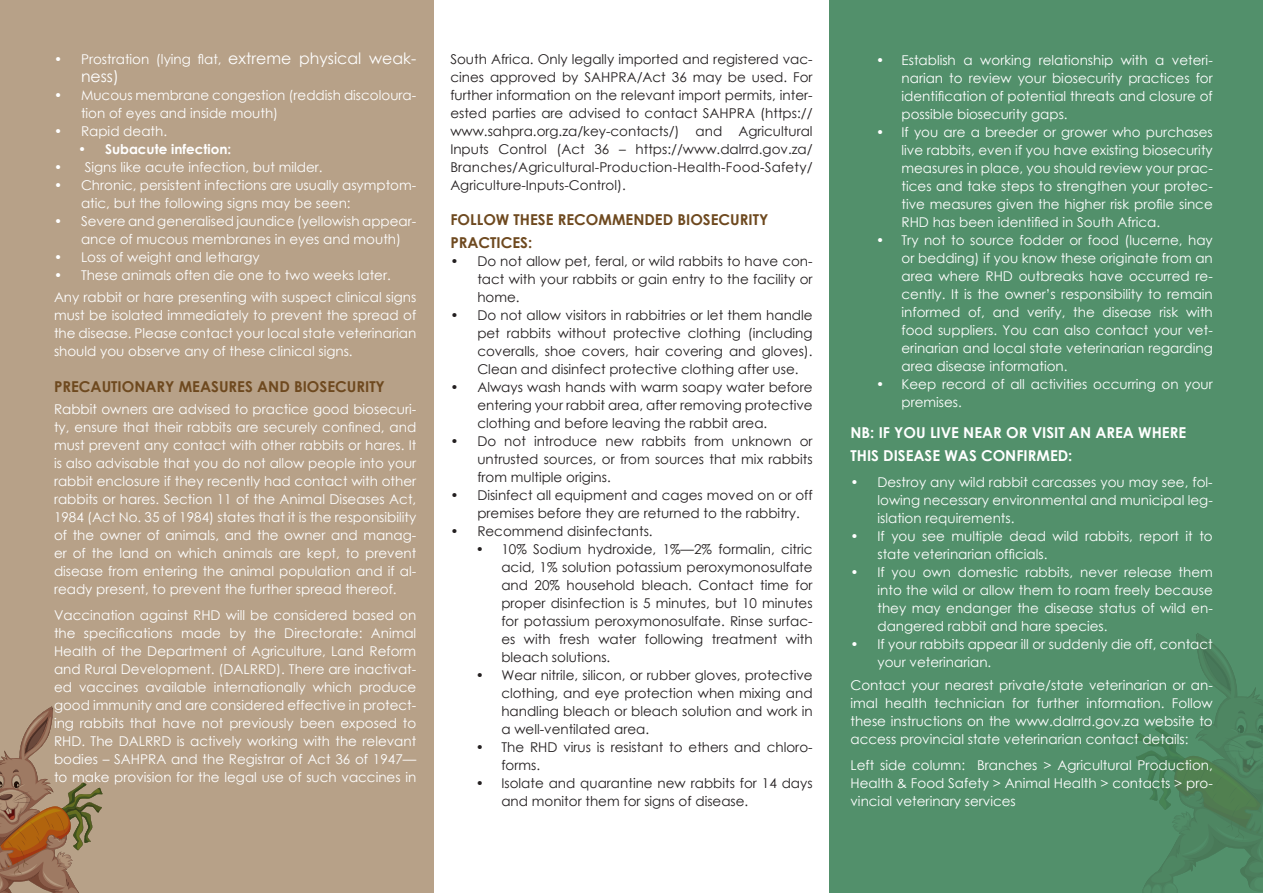
<style>
.page{position:relative;width:1263px;height:893px;background:#fff}
.page>*{position:absolute;margin:0;border:0;box-sizing:border-box;transform-origin:0 0}
.t1{font:15.75px "Century Gothic";color:#fff}
.t2{font:700 15px/22.5px "Century Gothic";color:#6e491f}
.t3{font:700 15px/22.5px "Century Gothic";color:#fff}
.t4{font:13.5px/18px "Century Gothic";color:#fff;text-align:justify}
.t5{font:13.5px/18px "Century Gothic";color:#231f20;text-align:justify}
.t6{font:700 13.5px "Century Gothic";color:#fff}
.s1{font-size:15.75px}
</style>
<div class="page">
<div style="left:0;top:0;width:433px;height:893px;background:#b7a188"></div>
<div style="left:830px;top:0;width:433px;height:893px;background:#52906b"></div>
<svg style="left:0;top:706px;width:103px;height:187px"></svg>
<svg style="left:1135px;top:633px;width:128px;height:260px"></svg>
<p class="t4" style="left:54px;top:50px;width:364px">• Prostration (lying flat, <span class="s1">extreme physical weak-</span></p>
<p class="t1" style="left:81px;top:65px;width:39px">ness)</p>
<p class="t4" style="left:81px;top:86px;width:337px;text-indent:-27px">• Mucous membrane congestion (reddish discoloura&shy;tion of eyes and inside mouth)</p>
<p class="t4" style="left:54px;top:122px;width:115px">• Rapid death.</p>
<p class="t6" style="left:78px;top:139px;width:155px">• Subacute infection:</p>
<p class="t4" style="left:54px;top:158px;width:270px">• Signs like acute infection, but milder.</p>
<p class="t4" style="left:81px;top:176px;width:337px;text-indent:-27px">• Chronic, persistent infections are usually asymptom&shy;atic, but the following signs may be seen:</p>
<p class="t4" style="left:81px;top:212px;width:337px;text-indent:-27px">• Severe and generalised jaundice (yellowish appear&shy;ance of mucous membranes in eyes and mouth)</p>
<p class="t4" style="left:54px;top:248px;width:207px">• Loss of weight and lethargy</p>
<p class="t4" style="left:54px;top:264px;width:364px;line-height:22.2px">• These animals often die one to two weeks later.<br>Any rabbit or hare presenting with suspect clinical signs</p>
<p class="t4" style="left:54px;top:306px;width:364px">must be isolated immediately to prevent the spread of the disease. Please contact your local state veterinarian should you observe any of these clinical signs.</p>
<p class="t2" style="left:54px;top:374px;width:332px">PRECAUTIONARY MEASURES AND BIOSECURITY</p>
<p class="t4" style="left:54px;top:400px;width:364px">Rabbit owners are advised to practice good biosecuri&shy;ty, ensure that their rabbits are securely confined, and must prevent any contact with other rabbits or hares. It is also advisable that you do not allow people into your rabbit enclosure if they recently had contact with other rabbits or hares. Section 11 of the Animal Diseases Act, 1984 (Act No. 35 of 1984) states that it is the responsibility of the owner of animals, and the owner and manag&shy;er of the land on which animals are kept, to prevent disease from entering the animal population and if al&shy;ready present, to prevent the further spread thereof.</p>
<p class="t4" style="left:54px;top:606px;width:364px">Vaccination against RHD will be considered based on the specifications made by the Directorate: Animal Health of the Department of Agriculture, Land Reform and Rural Development. (DALRRD). There are inactivat&shy;ed vaccines available internationally which produce good immunity and are considered effective in protect&shy;ing rabbits that have not previously been exposed to RHD. The DALRRD is actively working with the relevant bodies – SAHPRA and the Registrar of Act 36 of 1947— to make provision for the legal use of such vaccines in</p>
<p class="t5" style="left:450px;top:50px;width:364px">South Africa. Only legally imported and registered vac&shy;cines approved by SAHPRA/Act 36 may be used. For further information on the relevant import permits, inter&shy;ested parties are advised to contact SAHPRA (https:// www.sahpra.org.za/key-contacts/) and Agricultural Inputs Control (Act 36 – https://www.dalrrd.gov.za/ Branches/Agricultural-Production-Health-Food-Safety/ Agriculture-Inputs-Control).</p>
<p class="t2" style="left:450px;top:208px;width:319px">FOLLOW THESE RECOMMENDED BIOSECURITY<br>PRACTICES:</p>
<p class="t5" style="left:477px;top:252px;width:337px;text-indent:-27px">• Do not allow pet, feral, or wild rabbits to have con&shy;tact with your rabbits or gain entry to the facility or home.</p>
<p class="t5" style="left:477px;top:306px;width:337px;text-indent:-27px">• Do not allow visitors in rabbitries or let them handle pet rabbits without protective clothing (including coveralls, shoe covers, hair covering and gloves).<br>Clean and disinfect protective clothing after use.</p>
<p class="t5" style="left:477px;top:378px;width:337px;text-indent:-27px">• Always wash hands with warm soapy water before entering your rabbit area, after removing protective clothing and before leaving the rabbit area.</p>
<p class="t5" style="left:477px;top:432px;width:337px;text-indent:-27px">• Do not introduce new rabbits from unknown or untrusted sources, or from sources that mix rabbits from multiple origins.</p>
<p class="t5" style="left:477px;top:486px;width:337px;text-indent:-27px">• Disinfect all equipment and cages moved on or off premises before they are returned to the rabbitry.</p>
<p class="t5" style="left:450px;top:522px;width:204px">• Recommend disinfectants.</p>
<p class="t5" style="left:501px;top:540px;width:313px;text-indent:-26px">• 10% Sodium hydroxide, 1%—2% formalin, citric acid, 1% solution potassium peroxymonosulfate and 20% household bleach. Contact time for proper disinfection is 5 minutes, but 10 minutes for potassium peroxymonosulfate. Rinse surfac&shy;es with fresh water following treatment with bleach solutions.</p>
<p class="t5" style="left:501px;top:666px;width:313px;text-indent:-26px">• Wear nitrile, silicon, or rubber gloves, protective clothing, and eye protection when mixing and handling bleach or bleach solution and work in a well-ventilated area.</p>
<p class="t5" style="left:501px;top:738px;width:313px;text-indent:-26px">• The RHD virus is resistant to ethers and chloro&shy;forms.</p>
<p class="t5" style="left:501px;top:774px;width:313px;text-indent:-26px">• Isolate and quarantine new rabbits for 14 days and monitor them for signs of disease.</p>
<p class="t4" style="left:901px;top:51px;width:313px;text-indent:-26px">• Establish a working relationship with a veteri&shy;narian to review your biosecurity practices for identification of potential threats and closure of possible biosecurity gaps.</p>
<p class="t4" style="left:901px;top:123px;width:313px;text-indent:-26px">• If you are a breeder or grower who purchases live rabbits, even if you have existing biosecurity measures in place, you should review your prac&shy;tices and take steps to strengthen your protec&shy;tive measures given the higher risk profile since RHD has been identified in South Africa.</p>
<p class="t4" style="left:901px;top:231px;width:313px;text-indent:-26px">• Try not to source fodder or food (lucerne, hay or bedding) if you know these originate from an area where RHD outbreaks have occurred re&shy;cently. It is the owner’s responsibility to remain informed of, and verify, the disease risk with food suppliers. You can also contact your vet&shy;erinarian and local state veterinarian regarding area disease information.</p>
<p class="t4" style="left:901px;top:375px;width:313px;text-indent:-26px">• Keep record of all activities occurring on your premises.</p>
<p class="t3" style="left:850px;top:421px;width:337px">NB: IF YOU LIVE NEAR OR VISIT AN AREA WHERE<br>THIS DISEASE WAS CONFIRMED:</p>
<p class="t4" style="left:877px;top:473px;width:337px;text-indent:-27px">• Destroy any wild rabbit carcasses you may see, fol&shy;lowing necessary environmental and municipal leg&shy;islation requirements.</p>
<p class="t4" style="left:877px;top:527px;width:337px;text-indent:-27px">• If you see multiple dead wild rabbits, report it to state veterinarian officials.</p>
<p class="t4" style="left:877px;top:563px;width:337px;text-indent:-27px">• If you own domestic rabbits, never release them into the wild or allow them to roam freely because they may endanger the disease status of wild en&shy;dangered rabbit and hare species.</p>
<p class="t4" style="left:877px;top:635px;width:337px;text-indent:-27px">• If your rabbits appear ill or suddenly die off, contact your veterinarian.</p>
<p class="t4" style="left:850px;top:676px;width:364px">Contact your nearest private/state veterinarian or an&shy;imal health technician for further information. Follow these instructions on the www.dalrrd.gov.za website to access provincial state veterinarian contact details:</p>
<p class="t4" style="left:850px;top:756px;width:364px">Left side column: Branches &gt; Agricultural Production, Health &amp; Food Safety &gt; Animal Health &gt; contacts &gt; pro&shy;vincial veterinary services</p>
</div>
